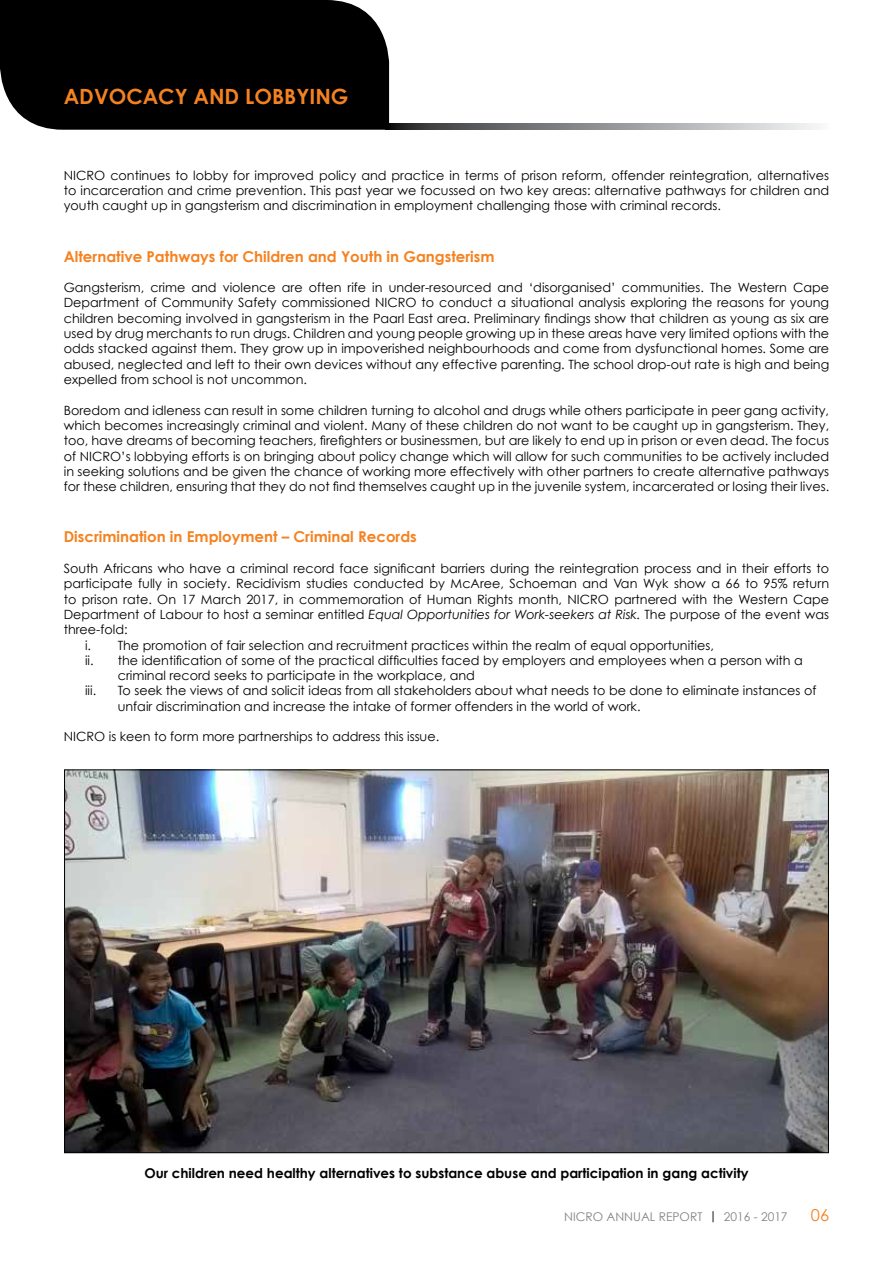
<style>
.page{position:relative;width:893px;height:1263px;background:#fff}
.page>*{position:absolute;margin:0;border:0;box-sizing:border-box;transform-origin:0 0}
.t1{font:700 21px "Century Gothic";color:#f58220}
.t2{font:16.5px "Century Gothic";color:#f58220}
.t3{font:700 15px "Century Gothic";color:#f58220}
.t4{font:700 13.5px "Century Gothic";color:#000}
.t5{font:12.75px/15.3px "Century Gothic";color:#000;text-align:justify}
.t6{font:12px "Century Gothic";color:#808285}
.s1{font-style:italic}
.s2{color:#000}
</style>
<div class="page">
<hr style="left:0;top:444px;width:1px;height:301px;background:#9ccb3b">
<svg style="left:389px;top:123px;width:429px;height:7px;background:#8f9092"></svg>
<div style="left:0;top:0;width:389px;height:130px;background:#000"></div>
<img style="left:66px;top:772px;width:761px;height:379px">
<h1 class="t1" style="left:64px;top:83px;width:286px">ADVOCACY AND LOBBYING</h1>
<p class="t5" style="left:64px;top:167px;width:767px">NICRO continues to lobby for improved policy and practice in terms of prison reform, offender reintegration, alternatives to incarceration and crime prevention. This past year we focussed on two key areas: alternative pathways for children and youth caught up in gangsterism and discrimination in employment challenging those with criminal records.</p>
<p class="t3" style="left:64px;top:247px;width:432px">Alternative Pathways for Children and Youth in Gangsterism</p>
<p class="t5" style="left:64px;top:280px;width:767px">Gangsterism, crime and violence are often rife in under-resourced and ‘disorganised’ communities. The Western Cape Department of Community Safety commissioned NICRO to conduct a situational analysis exploring the reasons for young children becoming involved in gangsterism in the Paarl East area. Preliminary findings show that children as young as six are used by drug merchants to run drugs. Children and young people growing up in these areas have very limited options with the odds stacked against them. They grow up in impoverished neighbourhoods and come from dysfunctional homes. Some are abused, neglected and left to their own devices without any effective parenting. The school drop-out rate is high and being expelled from school is not uncommon.</p>
<p class="t5" style="left:64px;top:402px;width:767px">Boredom and idleness can result in some children turning to alcohol and drugs while others participate in peer gang activity, which becomes increasingly criminal and violent. Many of these children do not want to be caught up in gangsterism. They, too, have dreams of becoming teachers, firefighters or businessmen, but are likely to end up in prison or even dead. The focus of NICRO’s lobbying efforts is on bringing about policy change which will allow for such communities to be actively included in seeking solutions and be given the chance of working more effectively with other partners to create alternative pathways for these children, ensuring that they do not find themselves caught up in the juvenile system, incarcerated or losing their lives.</p>
<p class="t3" style="left:64px;top:527px;width:355px">Discrimination in Employment – Criminal Records</p>
<p class="t5" style="left:64px;top:561px;width:767px">South Africans who have a criminal record face significant barriers during the reintegration process and in their efforts to</p>
<p class="t5" style="left:64px;top:576px;width:767px">participate fully in society. Recidivism studies conducted by McAree, Schoeman and Van Wyk show a 66 to 95% return</p>
<p class="t5" style="left:64px;top:591px;width:767px">to prison rate. On 17 March 2017, in commemoration of Human Rights month, NICRO partnered with the Western Cape</p>
<p class="t5" style="left:64px;top:606px;width:767px">Department of Labour to host a seminar entitled <span class="s1">Equal Opportunities for Work-seekers at Risk.</span> The purpose of the event was</p>
<p class="t5" style="left:64px;top:622px;width:65px">three-fold:</p>
<p class="t5" style="left:85px;top:637px;width:630px">i. The promotion of fair selection and recruitment practices within the realm of equal opportunities,</p>
<p class="t5" style="left:85px;top:652px;width:719px">ii. the identification of some of the practical difficulties faced by employers and employees when a person with a</p>
<p class="t5" style="left:118px;top:668px;width:359px">criminal record seeks to participate in the workplace, and</p>
<p class="t5" style="left:85px;top:683px;width:13px">iii.</p>
<p class="t5" style="left:118px;top:683px;width:700px">To seek the views of and solicit ideas from all stakeholders about what needs to be done to eliminate instances of unfair discrimination and increase the intake of former offenders in the world of work.</p>
<p class="t5" style="left:64px;top:729px;width:377px">NICRO is keen to form more partnerships to address this issue.</p>
<p class="t4" style="left:144px;top:1164px;width:606px">Our children need healthy alternatives to substance abuse and participation in gang activity</p>
<p class="t6" style="left:564px;top:1210px;width:225px">NICRO ANNUAL REPORT <span class="s2">|</span> 2016 - 2017</p>
<p class="t2" style="left:811px;top:1205px;width:20px">06</p>
</div>
